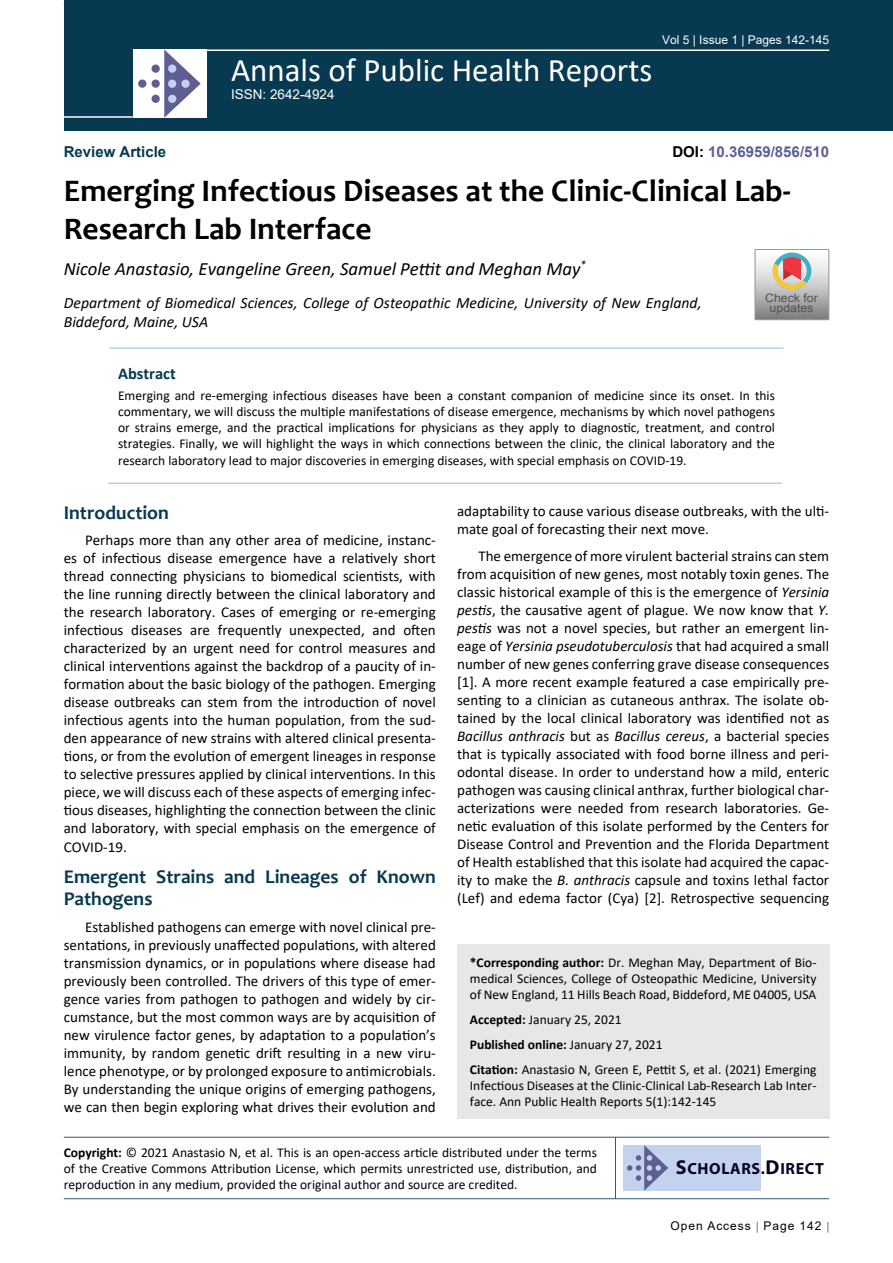
<style>
.page{position:relative;width:893px;height:1263px;background:#fff}
.page>*{position:absolute;margin:0;border:0;box-sizing:border-box;transform-origin:0 0}
.t1{font:33px "Calibri";color:#fff}
.t2{font:700 31.5px/37.8px "Candara";color:#000}
.t3{font:700 19.5px/22.5px "Candara";color:#073950}
.t4{font:italic 18.75px "Calibri";color:#000}
.t5{font:700 16.5px "Calibri";color:#073950}
.t6{font:700 16.2px "Myriad Pro";letter-spacing:.04em;color:#050128}
.t7{font:italic 15.75px/18.9px "Calibri";color:#000}
.t8{font:15px/18px "Calibri";color:#000;text-align:justify}
.t9{font:700 15px "Arial";color:#5e5f93}
.t10{font:700 15px "Arial";color:#073950}
.t11{font:13.5px/16.2px "Calibri";color:#000;text-align:justify}
.t12{font:13.5px "Arial";color:#fff}
.t13{font:12px "Arial";color:#fff}
.t14{font:12px "Arial";letter-spacing:.08em;color:#000}
.t15{font:11.7px/10.1px "Arial";color:#535353;text-align:center;scale:1.06 1}
.s1{color:#000}
.s2{font-style:italic}
.s3{font-weight:700}
.s4{font-size:20.25px}
</style>
<div class="page">
<div style="left:64px;top:0;width:829px;height:131px;background:#073950"></div>
<hr style="left:204px;top:49px;width:625px;height:2px;background:#fff">
<hr style="left:64px;top:116px;width:69px;height:2px;background:#fff">
<div style="left:133px;top:49px;width:74px;height:69px;background:#fff"></div>
<svg style="left:164px;top:49px;width:37px;height:69px"></svg>
<div style="left:152px;top:65px;width:8px;height:8px;background:#5e5e92;border-radius:50%"></div>
<div style="left:138px;top:80px;width:8px;height:8px;background:#5e5e92;border-radius:50%"></div>
<div style="left:152px;top:80px;width:8px;height:8px;background:#5e5e92;border-radius:50%"></div>
<div style="left:168px;top:80px;width:8px;height:8px;background:#c3d3ee;border-radius:50%"></div>
<div style="left:181px;top:80px;width:9px;height:8px;background:#c3d3ee;border-radius:50%"></div>
<div style="left:168px;top:95px;width:8px;height:8px;background:#c3d3ee;border-radius:50%"></div>
<div style="left:168px;top:65px;width:8px;height:8px;background:#c3d3ee;border-radius:50%"></div>
<div style="left:152px;top:95px;width:8px;height:8px;background:#5e5e92;border-radius:50%"></div>
<hr style="left:64px;top:1137px;width:765px;height:1px;background:#073950">
<hr style="left:64px;top:1198px;width:765px;height:1px;background:#073950">
<hr style="left:615px;top:1137px;width:1px;height:62px;background:#073950">
<div style="left:623px;top:1145px;width:138px;height:45px;background:#c3d3ee"></div>
<svg style="left:627px;top:1145px;width:41px;height:45px"></svg>
<div style="left:457px;top:944px;width:372px;height:175px;background:#e6e7e8"></div>
<hr style="left:109px;top:348px;width:674px;height:1px;background:#98c0d2">
<hr style="left:108px;top:483px;width:674px;height:1px;background:#98c0d2">
<svg style="left:755px;top:249px;width:74px;height:71px;background:#bdb6b3"></svg>
<p class="t10" style="left:64px;top:141px;width:104px">Review Article</p>
<h1 class="t1" style="left:231px;top:47px;width:423px">Annals of Public Health Reports</h1>
<p class="t12" style="left:231px;top:85px;width:105px">ISSN: 2642-4924</p>
<p class="t13" style="left:662px;top:31px;width:169px">Vol 5 | Issue 1 | Pages 142-145</p>
<p class="t9" style="left:672px;top:141px;width:158px"><span class="s1">DOI:</span> 10.36959/856/510</p>
<h2 class="t2" style="left:64px;top:172px;width:728px">Emerging Infectious Diseases at the Clinic-Clinical Lab-<br>Research Lab Interface</h2>
<p class="t4" style="left:64px;top:255px;width:524px">Nicole Anastasio, Evangeline Green, Samuel Pettit and Meghan May<sup>*</sup></p>
<p class="t7" style="left:64px;top:292px;width:639px">Department of Biomedical Sciences, College of Osteopathic Medicine, University of New England,<br>Biddeford, Maine, USA</p>
<p class="t15" style="left:765px;top:293px;width:51px">Check for updates</p>
<p class="t5" style="left:118px;top:362px;width:59px">Abstract</p>
<p class="t11" style="left:118px;top:387px;width:658px">Emerging and re-emerging infectious diseases have been a constant companion of medicine since its onset. In this commentary, we will discuss the multiple manifestations of disease emergence, mechanisms by which novel pathogens or strains emerge, and the practical implications for physicians as they apply to diagnostic, treatment, and control strategies. Finally, we will highlight the ways in which connections between the clinic, the clinical laboratory and the research laboratory lead to major discoveries in emerging diseases, with special emphasis on COVID-19.</p>
<h3 class="t3" style="left:64px;top:501px;width:107px">Introduction</h3>
<p class="t8" style="left:64px;top:531px;width:374px;text-indent:21px">Perhaps more than any other area of medicine, instanc&shy;es of infectious disease emergence have a relatively short thread connecting physicians to biomedical scientists, with the line running directly between the clinical laboratory and the research laboratory. Cases of emerging or re-emerging infectious diseases are frequently unexpected, and often characterized by an urgent need for control measures and clinical interventions against the backdrop of a paucity of in&shy;formation about the basic biology of the pathogen. Emerging disease outbreaks can stem from the introduction of novel infectious agents into the human population, from the sud&shy;den appearance of new strains with altered clinical presenta&shy;tions, or from the evolution of emergent lineages in response to selective pressures applied by clinical interventions. In this piece, we will discuss each of these aspects of emerging infec&shy;tious diseases, highlighting the connection between the clinic and laboratory, with special emphasis on the emergence of COVID-19.</p>
<h3 class="t3" style="left:64px;top:865px;width:374px">Emergent Strains and Lineages of Known<br>Pathogens</h3>
<p class="t8" style="left:64px;top:917px;width:374px;text-indent:21px">Established pathogens can emerge with novel clinical pre&shy;sentations, in previously unaffected populations, with altered transmission dynamics, or in populations where disease had previously been controlled. The drivers of this type of emer&shy;gence varies from pathogen to pathogen and widely by cir&shy;cumstance, but the most common ways are by acquisition of new virulence factor genes, by adaptation to a population’s immunity, by random genetic drift resulting in a new viru&shy;lence phenotype, or by prolonged exposure to antimicrobials.<br>By understanding the unique origins of emerging pathogens, we can then begin exploring what drives their evolution and</p>
<p class="t8" style="left:457px;top:502px;width:374px">adaptability to cause various disease outbreaks, with the ulti&shy;mate goal of forecasting their next move.</p>
<p class="t8" style="left:457px;top:546px;width:374px;text-indent:21px">The emergence of more virulent bacterial strains can stem from acquisition of new genes, most notably toxin genes. The classic historical example of this is the emergence of <span class="s2">Yersinia pestis</span>, the causative agent of plague. We now know that <span class="s2">Y. pestis</span> was not a novel species, but rather an emergent lin&shy;eage of <span class="s2">Yersinia pseudotuberculosis</span> that had acquired a small number of new genes conferring grave disease consequences [1]. A more recent example featured a case empirically pre&shy;senting to a clinician as cutaneous anthrax. The isolate ob&shy;tained by the local clinical laboratory was identified not as <span class="s2">Bacillus anthracis</span> but as <span class="s2">Bacillus cereus</span>, a bacterial species that is typically associated with food borne illness and peri&shy;odontal disease. In order to understand how a mild, enteric pathogen was causing clinical anthrax, further biological char&shy;acterizations were needed from research laboratories. Ge&shy;netic evaluation of this isolate performed by the Centers for Disease Control and Prevention and the Florida Department of Health established that this isolate had acquired the capac&shy;ity to make the <span class="s2">B. anthracis</span> capsule and toxins lethal factor (Lef) and edema factor (Cya) [2]. Retrospective sequencing</p>
<p class="t11" style="left:470px;top:954px;width:348px"><span class="s3">*Corresponding author:</span> Dr. Meghan May, Department of Bio&shy;medical Sciences, College of Osteopathic Medicine, University of New England, 11 Hills Beach Road, Biddeford, ME 04005, USA</p>
<p class="t11" style="left:470px;top:1007px;width:348px;line-height:24.8px;text-align:left"><span class="s3">Accepted:</span> January 25, 2021<br><span class="s3">Published online:</span> January 27, 2021<br><span class="s3">Citation:</span> Anastasio N, Green E, Pettit S, et al. (2021) Emerging</p>
<p class="t11" style="left:470px;top:1077px;width:348px">Infectious Diseases at the Clinic-Clinical Lab-Research Lab Inter&shy;face. Ann Public Health Reports 5(1):142-145</p>
<p class="t11" style="left:64px;top:1144px;width:535px"><span class="s3">Copyright:</span> © 2021 Anastasio N, et al. This is an open-access article distributed under the terms of the Creative Commons Attribution License, which permits unrestricted use, distribution, and reproduction in any medium, provided the original author and source are credited.</p>
<p class="t6" style="left:676px;top:1158px;width:150px"><span class="s4">S</span>CHOLARS.<span class="s4">D</span>IRECT</p>
<p class="t14" style="left:670px;top:1217px;width:152px">Open Access Page 142</p>
</div>
